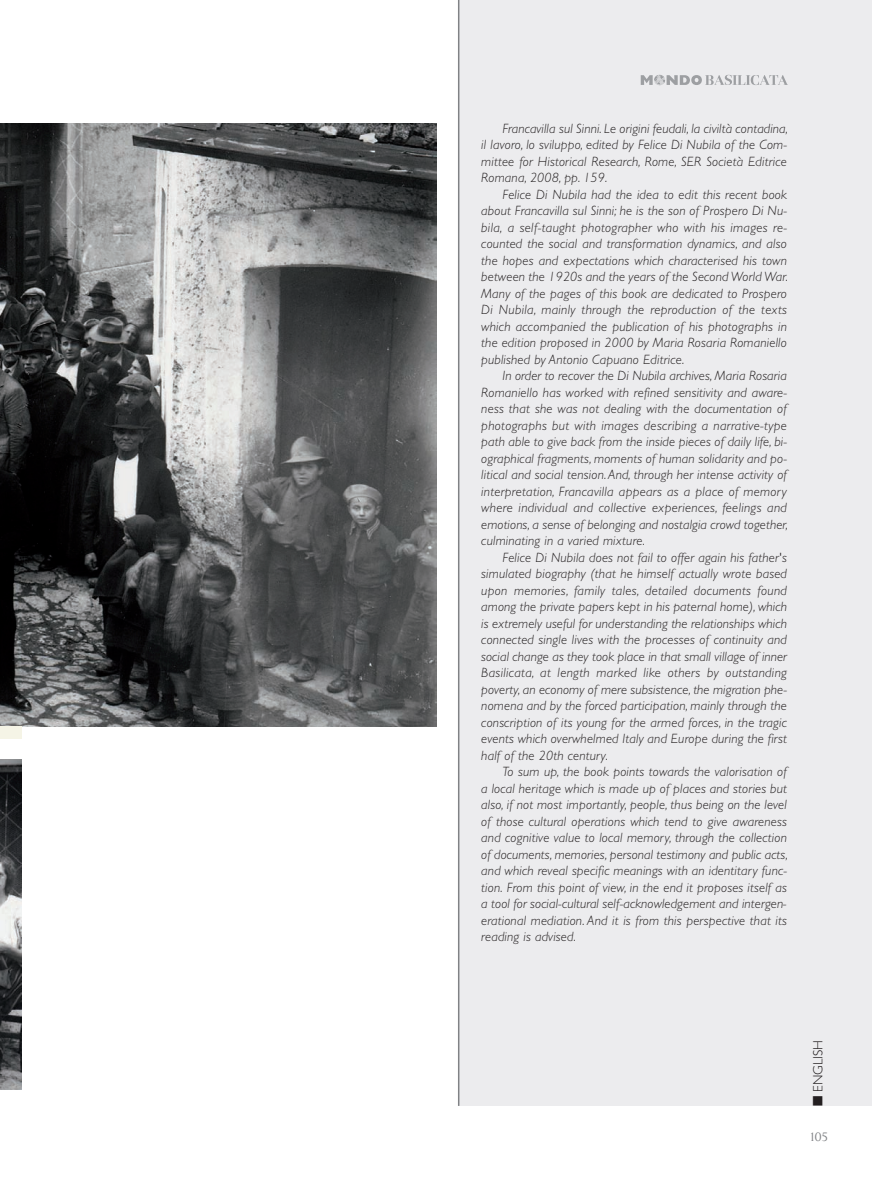
<style>
.page{position:relative;width:872px;height:1191px;background:#fff}
.page>*{position:absolute;margin:0;border:0;box-sizing:border-box;transform-origin:0 0}
.t1{font:italic 300 13.5px "Gill Sans";letter-spacing:.015em;color:#231f20}
.t2{font:300 13.5px "Gill Sans";color:#231f20}
.t3{font:12px "Daily News";color:#808285}
</style>
<div class="page">
<div style="left:459px;top:0;width:413px;height:1106px;background:#ececee"></div>
<svg style="left:640px;top:75px;width:148px;height:11px"></svg>
<img style="left:0;top:123px;width:436px;height:603px">
<img style="left:0;top:759px;width:21px;height:330px">
<hr style="left:458px;top:0;width:1px;height:1105px;background:#808285">
<div style="left:0;top:726px;width:21px;height:13px;background:#f5f4e6"></div>
<p class="t1" style="left:502px;top:123px;width:287px">Francavilla sul Sinni. Le origini feudali, la civiltà contadina,</p>
<p class="t1" style="left:481px;top:140px;width:307px">il lavoro, lo sviluppo, edited by Felice Di Nubila of the Com-</p>
<p class="t1" style="left:481px;top:156px;width:307px">mittee for Historical Research, Rome, SER Società Editrice</p>
<p class="t1" style="left:481px;top:173px;width:128px">Romana, 2008, pp. 159.</p>
<p class="t1" style="left:502px;top:189px;width:286px">Felice Di Nubila had the idea to edit this recent book</p>
<p class="t1" style="left:481px;top:206px;width:307px">about Francavilla sul Sinni; he is the son of Prospero Di Nu-</p>
<p class="t1" style="left:481px;top:222px;width:307px">bila, a self-taught photographer who with his images re-</p>
<p class="t1" style="left:481px;top:239px;width:307px">counted the social and transformation dynamics, and also</p>
<p class="t1" style="left:481px;top:255px;width:307px">the hopes and expectations which characterised his town</p>
<p class="t1" style="left:481px;top:272px;width:308px">between the 1920s and the years of the Second World War.</p>
<p class="t1" style="left:481px;top:288px;width:307px">Many of the pages of this book are dedicated to Prospero</p>
<p class="t1" style="left:481px;top:305px;width:307px">Di Nubila, mainly through the reproduction of the texts</p>
<p class="t1" style="left:481px;top:321px;width:307px">which accompanied the publication of his photographs in</p>
<p class="t1" style="left:481px;top:338px;width:307px">the edition proposed in 2000 by Maria Rosaria Romaniello</p>
<p class="t1" style="left:481px;top:354px;width:205px">published by Antonio Capuano Editrice.</p>
<p class="t1" style="left:502px;top:371px;width:286px">In order to recover the Di Nubila archives, Maria Rosaria</p>
<p class="t1" style="left:481px;top:387px;width:307px">Romaniello has worked with refined sensitivity and aware-</p>
<p class="t1" style="left:481px;top:404px;width:307px">ness that she was not dealing with the documentation of</p>
<p class="t1" style="left:481px;top:420px;width:307px">photographs but with images describing a narrative-type</p>
<p class="t1" style="left:481px;top:437px;width:307px">path able to give back from the inside pieces of daily life, bi-</p>
<p class="t1" style="left:481px;top:453px;width:307px">ographical fragments, moments of human solidarity and po-</p>
<p class="t1" style="left:481px;top:470px;width:307px">litical and social tension. And, through her intense activity of</p>
<p class="t1" style="left:481px;top:486px;width:307px">interpretation, Francavilla appears as a place of memory</p>
<p class="t1" style="left:481px;top:503px;width:307px">where individual and collective experiences, feelings and</p>
<p class="t1" style="left:481px;top:519px;width:308px">emotions, a sense of belonging and nostalgia crowd together,</p>
<p class="t1" style="left:481px;top:536px;width:165px">culminating in a varied mixture.</p>
<p class="t1" style="left:502px;top:552px;width:286px">Felice Di Nubila does not fail to offer again his father's</p>
<p class="t1" style="left:481px;top:569px;width:307px">simulated biography (that he himself actually wrote based</p>
<p class="t1" style="left:481px;top:585px;width:307px">upon memories, family tales, detailed documents found</p>
<p class="t1" style="left:481px;top:602px;width:307px">among the private papers kept in his paternal home), which</p>
<p class="t1" style="left:481px;top:618px;width:307px">is extremely useful for understanding the relationships which</p>
<p class="t1" style="left:481px;top:635px;width:307px">connected single lives with the processes of continuity and</p>
<p class="t1" style="left:481px;top:651px;width:307px">social change as they took place in that small village of inner</p>
<p class="t1" style="left:481px;top:668px;width:307px">Basilicata, at length marked like others by outstanding</p>
<p class="t1" style="left:481px;top:684px;width:307px">poverty, an economy of mere subsistence, the migration phe-</p>
<p class="t1" style="left:481px;top:701px;width:307px">nomena and by the forced participation, mainly through the</p>
<p class="t1" style="left:481px;top:717px;width:307px">conscription of its young for the armed forces, in the tragic</p>
<p class="t1" style="left:481px;top:734px;width:307px">events which overwhelmed Italy and Europe during the first</p>
<p class="t1" style="left:481px;top:750px;width:128px">half of the 20th century.</p>
<p class="t1" style="left:502px;top:767px;width:286px">To sum up, the book points towards the valorisation of</p>
<p class="t1" style="left:481px;top:783px;width:307px">a local heritage which is made up of places and stories but</p>
<p class="t1" style="left:481px;top:800px;width:307px">also, if not most importantly, people, thus being on the level</p>
<p class="t1" style="left:481px;top:816px;width:307px">of those cultural operations which tend to give awareness</p>
<p class="t1" style="left:481px;top:833px;width:307px">and cognitive value to local memory, through the collection</p>
<p class="t1" style="left:481px;top:849px;width:308px">of documents, memories, personal testimony and public acts,</p>
<p class="t1" style="left:481px;top:866px;width:307px">and which reveal specific meanings with an identitary func-</p>
<p class="t1" style="left:481px;top:882px;width:307px">tion. From this point of view, in the end it proposes itself as</p>
<p class="t1" style="left:481px;top:899px;width:307px">a tool for social-cultural self-acknowledgement and intergen-</p>
<p class="t1" style="left:481px;top:915px;width:307px">erational mediation. And it is from this perspective that its</p>
<p class="t1" style="left:481px;top:932px;width:96px">reading is advised.</p>
<p class="t2" style="left:813px;top:1106px;width:67px;rotate:-90deg">■ ENGLISH</p>
<p class="t3" style="left:809px;top:1132px;width:21px">105</p>
</div>
